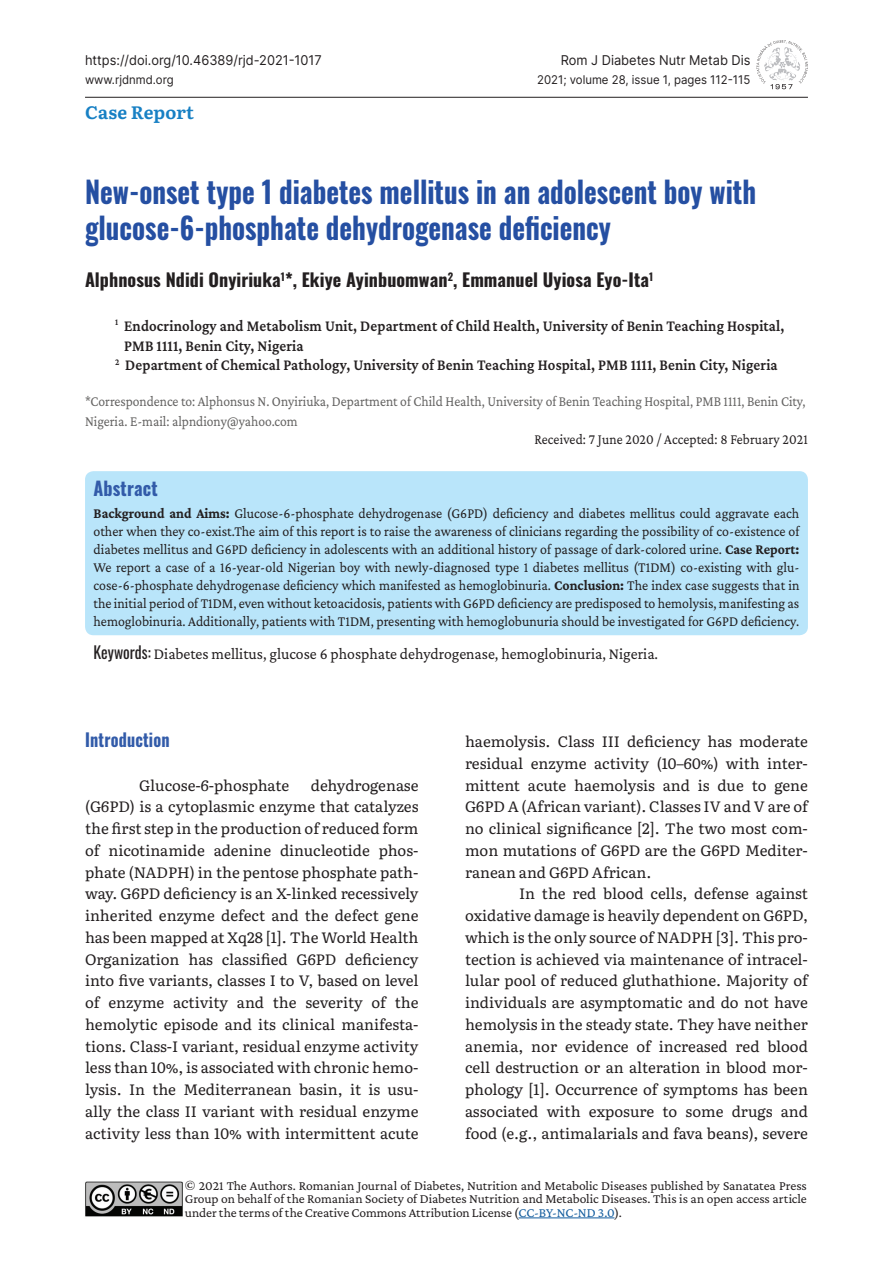
<style>
.page{position:relative;width:893px;height:1263px;background:#fff}
.page>*{position:absolute;margin:0;border:0;box-sizing:border-box;transform-origin:0 0}
.t1{font:700 30px/36px "Oswald";color:#254fa2;scale:.9 1}
.t2{font:700 18.9px "Oswald";letter-spacing:.01em;color:#325ba9;scale:.95 1}
.t3{font:700 18px "Oswald";letter-spacing:.005em;color:#231f20}
.t4{font:700 18px "Oswald";letter-spacing:.01em;color:#325ba9;scale:.9 1}
.t5{font:700 18px "Literata";letter-spacing:.005em;color:#1780c4}
.t6{font:600 16.5px "Crimson Pro";letter-spacing:.01em;color:#231f20;scale:.9 1}
.t7{font:16.5px "Crimson Pro";color:#231f20;scale:.95 1}
.t8{font:15px/21.8px "Literata";color:#231f20;text-align:justify}
.t9{font:15px/18px "Crimson Pro";color:#231f20;text-align:justify;scale:.92 1}
.t10{font:15px/19.5px "Crimson Pro";color:#646362;scale:.9 1}
.t11{font:15px "Crimson Pro";color:#231f20;scale:.9 1}
.t12{font:13.5px/13.5px "Crimson Pro";letter-spacing:-.005em;color:#231f20;text-align:justify}
.t13{font:13.5px "Inter";color:#231f20;scale:.95 1}
.t14{font:12px "Inter";color:#231f20;scale:.95 1}
.s1{font-weight:700}
.s2{font-family:"Oswald"}
.s3{color:#155e9f}
</style>
<div class="page">
<hr style="left:85px;top:97px;width:723px;height:1px;background:#231f20">
<svg style="left:756px;top:40px;width:52px;height:49px"></svg>
<img style="left:85px;top:1181px;width:98px;height:36px">
<hr style="left:518px;top:1217px;width:96px;height:1px;background:#155e9f">
<div style="left:85px;top:471px;width:723px;height:164px;background:#b9e5fa;border-radius:9px"></div>
<p class="t13" style="left:85px;top:50px;width:251px">https://doi.org/10.46389/rjd-2021-1017</p>
<p class="t14" style="left:85px;top:71px;width:95px">www.rjdnmd.org</p>
<p class="t5" style="left:85px;top:99px;width:111px">Case Report</p>
<p class="t13" style="left:561px;top:50px;width:201px">Rom J Diabetes Nutr Metab Dis</p>
<p class="t14" style="left:537px;top:71px;width:226px">2021; volume 28, issue 1, pages 112-115</p>
<h1 class="t1" style="left:85px;top:171px;width:747px">New-onset type 1 diabetes mellitus in an adolescent boy with glucose-6-phosphate dehydrogenase deficiency</h1>
<p class="t3" style="left:85px;top:264px;width:570px">Alphnosus Ndidi Onyiriuka<sup>1</sup>*, Ekiye Ayinbuomwan<sup>2</sup>, Emmanuel Uyiosa Eyo-Ita<sup>1</sup></p>
<p class="t6" style="left:115px;top:315px;width:745px"><sup>1</sup> Endocrinology and Metabolism Unit, Department of Child Health, University of Benin Teaching Hospital,</p>
<p class="t6" style="left:124px;top:335px;width:201px">PMB 1111, Benin City, Nigeria</p>
<p class="t6" style="left:115px;top:354px;width:738px"><sup>2</sup> Department of Chemical Pathology, University of Benin Teaching Hospital, PMB 1111, Benin City, Nigeria</p>
<p class="t10" style="left:85px;top:391px;width:802px">*Correspondence to: Alphonsus N. Onyiriuka, Department of Child Health, University of Benin Teaching Hospital, PMB 1111, Benin City,<br>Nigeria. E-mail: alpndiony@yahoo.com</p>
<p class="t11" style="left:534px;top:429px;width:305px">Received: 7 June 2020 / Accepted: 8 February 2021</p>
<p class="t2" style="left:94px;top:471px;width:69px">Abstract</p>
<p class="t9" style="left:94px;top:504px;width:769px"><span class="s1">Background and Aims:</span> Glucose-6-phosphate dehydrogenase (G6PD) deficiency and diabetes mellitus could aggravate each other when they co-exist.The aim of this report is to raise the awareness of clinicians regarding the possibility of co-existence of diabetes mellitus and G6PD deficiency in adolescents with an additional history of passage of dark-colored urine. <span class="s1">Case Report:<br></span>We report a case of a 16-year-old Nigerian boy with newly-diagnosed type 1 diabetes mellitus (T1DM) co-existing with glu&shy;cose-6-phosphate dehydrogenase deficiency which manifested as hemoglobinuria. <span class="s1">Conclusion:</span> The index case suggests that in the initial period of T1DM, even without ketoacidosis, patients with G6PD deficiency are predisposed to hemolysis, manifesting as hemoglobinuria. Additionally, patients with T1DM, presenting with hemoglobunuria should be investigated for G6PD deficiency.</p>
<p class="t7" style="left:94px;top:643px;width:596px"><span class="s2">Keywords:</span> Diabetes mellitus, glucose 6 phosphate dehydrogenase, hemoglobinuria, Nigeria.</p>
<p class="t4" style="left:85px;top:724px;width:95px">Introduction</p>
<p class="t8" style="left:139px;top:773px;width:152px">Glucose-6-phosphate</p>
<p class="t8" style="left:85px;top:773px;width:335px;text-indent:226px">dehydrogenase (G6PD) is a cytoplasmic enzyme that catalyzes the first step in the production of reduced form of nicotinamide adenine dinucleotide phos&shy;phate (NADPH) in the pentose phosphate path&shy;way. G6PD deficiency is an X-linked recessively inherited enzyme defect and the defect gene has been mapped at Xq28 [1]. The World Health Organization has classified G6PD deficiency into five variants, classes I to V, based on level of enzyme activity and the severity of the hemolytic episode and its clinical manifesta&shy;tions. Class-I variant, residual enzyme activity less than 10%, is associated with chronic hemo&shy;lysis. In the Mediterranean basin, it is usu&shy;ally the class II variant with residual enzyme activity less than 10% with intermittent acute</p>
<p class="t8" style="left:465px;top:730px;width:344px">haemolysis. Class III deficiency has moderate residual enzyme activity (10–60%) with inter&shy;mittent acute haemolysis and is due to gene G6PD A (African variant). Classes IV and V are of no clinical significance [2]. The two most com&shy;mon mutations of G6PD are the G6PD Mediter&shy;ranean and G6PD African.</p>
<p class="t8" style="left:465px;top:882px;width:344px;text-indent:54px">In the red blood cells, defense against oxidative damage is heavily dependent on G6PD, which is the only source of NADPH [3]. This pro&shy;tection is achieved via maintenance of intracel&shy;lular pool of reduced gluthathione. Majority of individuals are asymptomatic and do not have hemolysis in the steady state. They have neither anemia, nor evidence of increased red blood cell destruction or an alteration in blood mor&shy;phology [1]. Occurrence of symptoms has been associated with exposure to some drugs and food (e.g., antimalarials and fava beans), severe</p>
<p class="t12" style="left:185px;top:1178px;width:623px">© 2021 The Authors. Romanian Journal of Diabetes, Nutrition and Metabolic Diseases published by Sanatatea Press Group on behalf of the Romanian Society of Diabetes Nutrition and Metabolic Diseases. This is an open access article under the terms of the Creative Commons Attribution License (<span class="s3">CC-BY-NC-ND 3.0</span>).</p>
</div>
